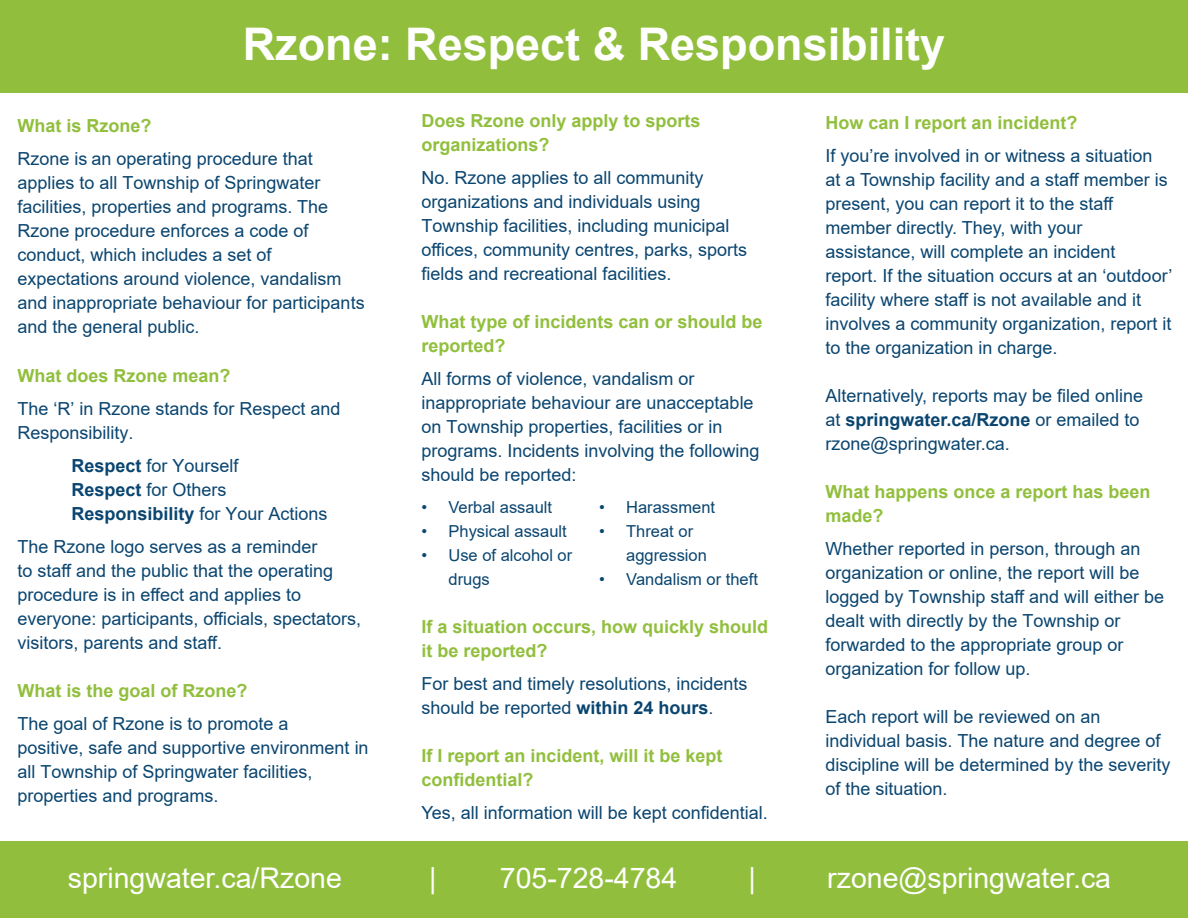
<style>
.page{position:relative;width:1188px;height:918px;background:#fff}
.page>*{position:absolute;margin:0;border:0;box-sizing:border-box;transform-origin:0 0}
.t1{font:700 45px "Arial";color:#fff}
.t2{font:28.5px "Arial";color:#fff}
.t3{font:18px/24px "Arial";color:#0a4570}
.t4{font:700 18px/24px "Arial";color:#91bf3d}
.t5{font:16.5px/24px "Arial";color:#0a4570}
.s1{font-weight:700}
.s2{color:#094594}
</style>
<div class="page">
<div style="left:0;top:0;width:1188px;height:93px;background:#91bf3d"></div>
<div style="left:0;top:841px;width:1188px;height:77px;background:#91bf3d"></div>
<h1 class="t1" style="left:243px;top:13px;width:704px">Rzone: Respect &amp; Responsibility</h1>
<p class="t4" style="left:18px;top:114px;width:136px">What is Rzone?</p>
<p class="t3" style="left:18px;top:147px;width:349px">Rzone is an operating procedure that applies to all Township of Springwater facilities, properties and programs. The Rzone procedure enforces a code of conduct, which includes a set of expectations around violence, vandalism and inappropriate behaviour for participants and the general public.</p>
<p class="t4" style="left:18px;top:363px;width:215px">What does Rzone mean?</p>
<p class="t3" style="left:18px;top:396px;width:325px">The ‘R’ in Rzone stands for Respect and<br>Responsibility.</p>
<p class="t3" style="left:72px;top:453px;width:258px"><span class="s1">Respect</span> for Yourself<br><span class="s1">Respect</span> for Others<br><span class="s1">Responsibility</span> for Your Actions</p>
<p class="t3" style="left:18px;top:534px;width:345px">The Rzone logo serves as a reminder<br>to staff and the public that the operating procedure is in effect and applies to everyone: participants, officials, spectators, visitors, parents and staff.</p>
<p class="t4" style="left:18px;top:679px;width:232px">What is the goal of Rzone?</p>
<p class="t3" style="left:18px;top:712px;width:353px">The goal of Rzone is to promote a<br>positive, safe and supportive environment in all Township of Springwater facilities, properties and programs<span class="s2">.</span></p>
<p class="t4" style="left:422px;top:109px;width:281px">Does Rzone only apply to sports organizations?</p>
<p class="t3" style="left:422px;top:166px;width:327px">No. Rzone applies to all community organizations and individuals using Township facilities, including municipal offices, community centres, parks, sports fields and recreational facilities.</p>
<p class="t4" style="left:422px;top:310px;width:343px">What type of incidents can or should be reported?</p>
<p class="t3" style="left:422px;top:367px;width:340px">All forms of violence, vandalism or inappropriate behaviour are unacceptable on Township properties, facilities or in programs. Incidents involving the following should be reported:</p>
<p class="t5" style="left:422px;top:495px;width:132px">• Verbal assault</p>
<p class="t5" style="left:422px;top:519px;width:147px">• Physical assault</p>
<p class="t5" style="left:448px;top:543px;width:125px;text-indent:-27px">• Use of alcohol or drugs</p>
<p class="t5" style="left:599px;top:495px;width:117px">• Harassment</p>
<p class="t5" style="left:626px;top:519px;width:82px;text-indent:-27px">• Threat or aggression</p>
<p class="t5" style="left:599px;top:567px;width:160px">• Vandalism or theft</p>
<p class="t4" style="left:422px;top:615px;width:348px">If a situation occurs, how quickly should it be reported?</p>
<p class="t3" style="left:422px;top:671px;width:328px">For best and timely resolutions, incidents should be reported <span class="s1">within 24 hours</span>.</p>
<p class="t4" style="left:422px;top:744px;width:303px">If I report an incident, will it be kept confidential?</p>
<p class="t3" style="left:422px;top:800px;width:348px">Yes, all information will be kept confidential.</p>
<p class="t4" style="left:825px;top:111px;width:254px">How can I report an incident?</p>
<p class="t3" style="left:825px;top:143px;width:348px">If you’re involved in or witness a situation<br>at a Township facility and a staff member is present, you can report it to the staff member directly. They, with your assistance, will complete an incident<br>report. If the situation occurs at an ‘outdoor’ facility where staff is not available and it involves a community organization, report it to the organization in charge.</p>
<p class="t3" style="left:825px;top:383px;width:319px">Alternatively, reports may be filed online at <span class="s1">springwater.ca/Rzone</span> or emailed to rzone@springwater.ca.</p>
<p class="t4" style="left:825px;top:480px;width:327px">What happens once a report has been made?</p>
<p class="t3" style="left:825px;top:536px;width:340px">Whether reported in person, through an organization or online, the report will be logged by Township staff and will either be dealt with directly by the Township or forwarded to the appropriate group or organization for follow up.</p>
<p class="t3" style="left:825px;top:704px;width:347px">Each report will be reviewed on an individual basis. The nature and degree of discipline will be determined by the severity of the situation.</p>
<h2 class="t2" style="left:68px;top:859px;width:276px">springwater.ca/Rzone</h2>
<h2 class="t2" style="left:429px;top:859px;width:9px">|</h2>
<h2 class="t2" style="left:500px;top:859px;width:179px">705-728-4784</h2>
<h2 class="t2" style="left:749px;top:859px;width:9px">|</h2>
<h2 class="t2" style="left:827px;top:859px;width:285px">rzone@springwater.ca</h2>
</div>
